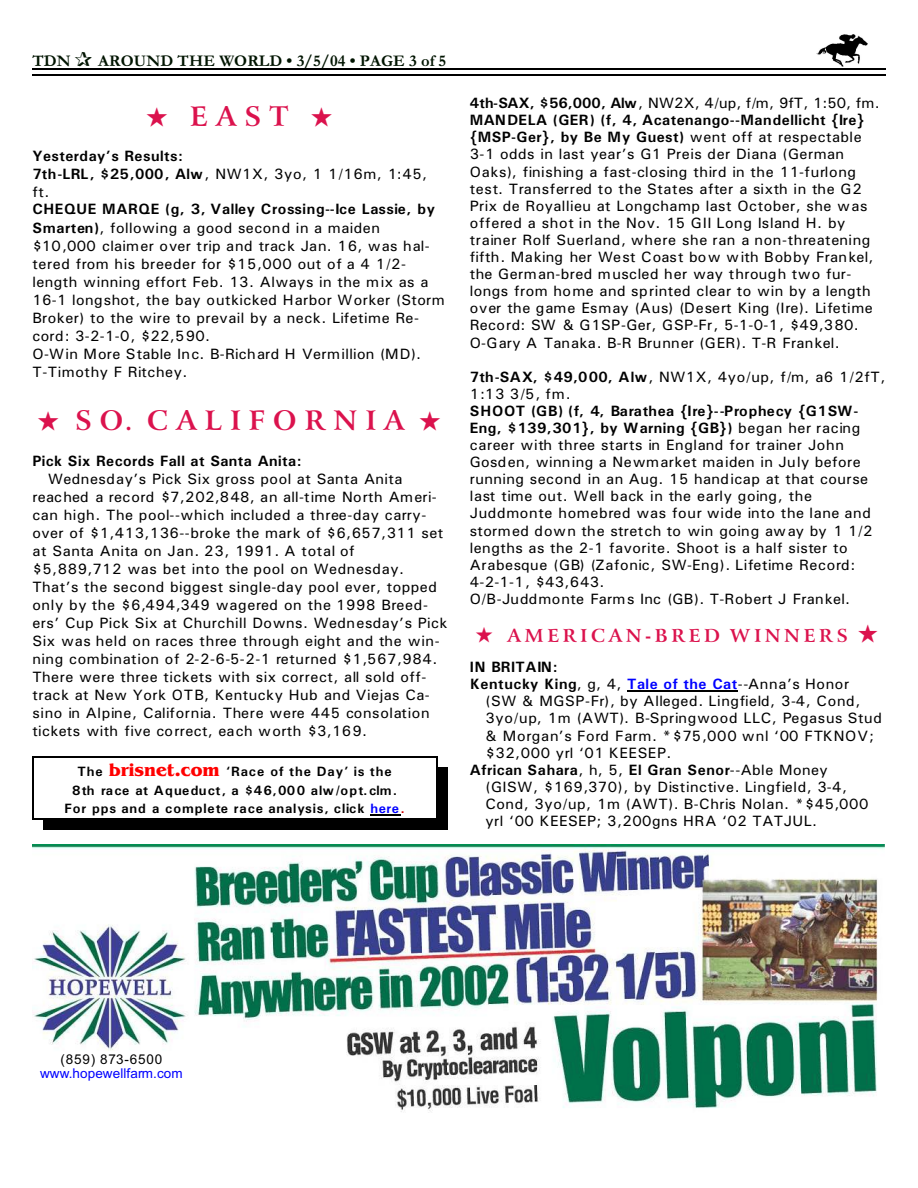
<style>
.page{position:relative;width:918px;height:1188px;background:#fff}
.page>*{position:absolute;margin:0;border:0;box-sizing:border-box;transform-origin:0 0}
.t1{font:700 27px "Arrus BT";letter-spacing:.295em;color:#db124d}
.t2{font:700 18px "Arrus BT";letter-spacing:.2em;color:#db124d}
.t3{font:700 16.5px "Garamond";letter-spacing:.005em;color:#001400}
.t4{font:15px/17.1px "Univers";letter-spacing:.03em;color:#000}
.t5{font:700 15px/18px "Univers";letter-spacing:.03em;color:#000}
.t6{font:15px "Univers";letter-spacing:.055em;color:#000}
.t7{font:700 15px "Univers";letter-spacing:.055em;color:#000}
.t8{font:700 13.5px/18.6px "Univers";letter-spacing:.065em;color:#000;text-align:center}
.t9{font:13.5px "Arial";letter-spacing:.005em;color:#00f}
.t10{font:13.5px "Arial";letter-spacing:.06em;color:#000}
.s1{font-weight:400}
.s2{font-weight:700}
.s3{font-family:"Benguiat Bk BT";font-size:18px;color:#f00}
.s4{color:#00f}
.s5{color:#d10000}
.s6{font-weight:700;color:#00f}
</style>
<div class="page">
<img style="left:817px;top:35px;width:51px;height:31px">
<hr style="left:32px;top:68px;width:853px;height:1px;background:#000">
<hr style="left:32px;top:75px;width:853px;height:1px;background:#000">
<img style="left:32px;top:844px;width:852px;height:268px">
<hr style="left:627px;top:691px;width:111px;height:1px;background:#000">
<hr style="left:370px;top:815px;width:30px;height:1px;background:#000">
<hr style="left:32px;top:756px;width:2px;height:63px;background:#000">
<hr style="left:436px;top:756px;width:1px;height:63px;background:#000">
<hr style="left:32px;top:756px;width:405px;height:2px;background:#000">
<hr style="left:32px;top:818px;width:405px;height:1px;background:#000">
<div style="left:437px;top:767px;width:11px;height:63px;background:#000"></div>
<div style="left:43px;top:819px;width:405px;height:11px;background:#000"></div>
<p class="t3" style="left:32px;top:55px;width:40px">TDN</p>
<p class="t3" style="left:98px;top:55px;width:349px">AROUND THE WORLD • 3/5/04 • PAGE 3 of 5</p>
<h1 class="t1" style="left:146px;top:106px;width:188px">★ EAST ★</h1>
<p class="t5" style="left:32px;top:148px;width:396px">Yesterday’s Results:<br>7th-LRL, $25,000, Alw<span class="s1">, NW1X, 3yo, 1 1/16m, 1:45, ft.</span></p>
<p class="t4" style="left:32px;top:202px;width:414px;line-height:18px"><span class="s2">CHEQUE MARQE (g, 3, Valley Crossing--Ice Lassie, by Smarten)</span>, following a good second in a maiden $10,000 claimer over trip and track Jan. 16, was hal&shy;tered from his breeder for $15,000 out of a 4 1/2- length winning effort Feb. 13. Always in the mix as a 16-1 longshot, the bay outkicked Harbor Worker (Storm Broker) to the wire to prevail by a neck. Lifetime Re&shy;cord: 3-2-1-0, $22,590.<br>O-Win More Stable Inc. B-Richard H Vermillion (MD).<br>T-Timothy F Ritchey.</p>
<h1 class="t1" style="left:38px;top:410px;width:404px">★ SO. CALIFORNIA ★</h1>
<p class="t5" style="left:32px;top:454px;width:271px">Pick Six Records Fall at Santa Anita:</p>
<p class="t4" style="left:32px;top:472px;width:417px;line-height:18px;text-indent:16px">Wednesday’s Pick Six gross pool at Santa Anita reached a record $7,202,848, an all-time North Ameri&shy;can high. The pool--which included a three-day carry&shy;over of $1,413,136--broke the mark of $6,657,311 set at Santa Anita on Jan. 23, 1991. A total of $5,889,712 was bet into the pool on Wednesday.<br>That’s the second biggest single-day pool ever, topped only by the $6,494,349 wagered on the 1998 Breed&shy;ers’ Cup Pick Six at Churchill Downs. Wednesday’s Pick Six was held on races three through eight and the win&shy;ning combination of 2-2-6-5-2-1 returned $1,567,984.<br>There were three tickets with six correct, all sold off&shy;track at New York OTB, Kentucky Hub and Viejas Ca&shy;sino in Alpine, California. There were 445 consolation tickets with five correct, each worth $3,169.</p>
<p class="t8" style="left:64px;top:763px;width:342px">The <span class="s3">brisnet.com</span> ‘Race of the Day’ is the<br>8th race at Aqueduct, a $46,000 alw/opt.clm.<br>For pps and a complete race analysis, click <span class="s4">here</span><span class="s5">.</span></p>
<p class="t4" style="left:470px;top:96px;width:412px"><span class="s2">4th-SAX, $56,000, Alw</span>, NW2X, 4/up, f/m, 9fT, 1:50, fm.<br><span class="s2">MANDELA (GER) (f, 4, Acatenango--Mandellicht {Ire} {MSP-Ger}, by Be My Guest)</span> went off at respectable 3-1 odds in last year’s G1 Preis der Diana (German Oaks), finishing a fast-closing third in the 11-furlong test. Transferred to the States after a sixth in the G2<br>Prix de Royallieu at Longchamp last October, she was offered a shot in the Nov. 15 GII Long Island H. by trainer Rolf Suerland, where she ran a non-threatening fifth. Making her West Coast bow with Bobby Frankel, the German-bred muscled her way through two fur&shy;longs from home and sprinted clear to win by a length over the game Esmay (Aus) (Desert King (Ire). Lifetime Record: SW &amp; G1SP-Ger, GSP-Fr, 5-1-0-1, $49,380.<br>O-Gary A Tanaka. B-R Brunner (GER). T-R Frankel.</p>
<p class="t4" style="left:470px;top:369px;width:417px"><span class="s2">7th-SAX, $49,000, Alw</span>, NW1X, 4yo/up, f/m, a6 1/2fT,<br>1:13 3/5, fm.</p>
<p class="t4" style="left:470px;top:403px;width:404px"><span class="s2">SHOOT (GB) (f, 4, Barathea {Ire}--Prophecy {G1SW-Eng, $139,301}, by Warning {GB})</span> began her racing career with three starts in England for trainer John Gosden, winning a Newmarket maiden in July before running second in an Aug. 15 handicap at that course last time out. Well back in the early going, the Juddmonte homebred was four wide into the lane and stormed down the stretch to win going away by 1 1/2 lengths as the 2-1 favorite. Shoot is a half sister to Arabesque (GB) (Zafonic, SW-Eng). Lifetime Record:<br>4-2-1-1, $43,643.<br>O/B-Juddmonte Farms Inc (GB). T-Robert J Frankel.</p>
<p class="t2" style="left:476px;top:628px;width:404px">★ AMERICAN-BRED WINNERS ★</p>
<p class="t7" style="left:470px;top:662px;width:90px">IN BRITAIN:</p>
<p class="t4" style="left:470px;top:677px;width:381px"><span class="s2">Kentucky King</span>, g, 4, <span class="s6">Tale of the Cat</span>--Anna’s Honor</p>
<p class="t4" style="left:485px;top:694px;width:376px">(SW &amp; MGSP-Fr), by Alleged. Lingfield, 3-4, Cond,</p>
<p class="t4" style="left:485px;top:711px;width:398px">3yo/up, 1m (AWT). B-Springwood LLC, Pegasus Stud</p>
<p class="t6" style="left:485px;top:730px;width:390px">&amp; Morgan’s Ford Farm. *$75,000 wnl ‘00 FTKNOV;</p>
<p class="t4" style="left:485px;top:745px;width:187px">$32,000 yrl ‘01 KEESEP.</p>
<p class="t5" style="left:470px;top:762px;width:360px">African Sahara<span class="s1">, h, 5,</span> El Gran Senor<span class="s1">--Able Money</span></p>
<p class="t4" style="left:485px;top:779px;width:363px">(GISW, $169,370), by Distinctive. Lingfield, 3-4,</p>
<p class="t4" style="left:485px;top:797px;width:384px">Cond, 3yo/up, 1m (AWT). B-Chris Nolan. *$45,000</p>
<p class="t4" style="left:485px;top:814px;width:333px">yrl ‘00 KEESEP; 3,200gns HRA ‘02 TATJUL.</p>
<p class="t10" style="left:60px;top:1055px;width:103px">(859) 873-6500</p>
<p class="t9" style="left:40px;top:1068px;width:144px">www.hopewellfarm.com</p>
</div>
